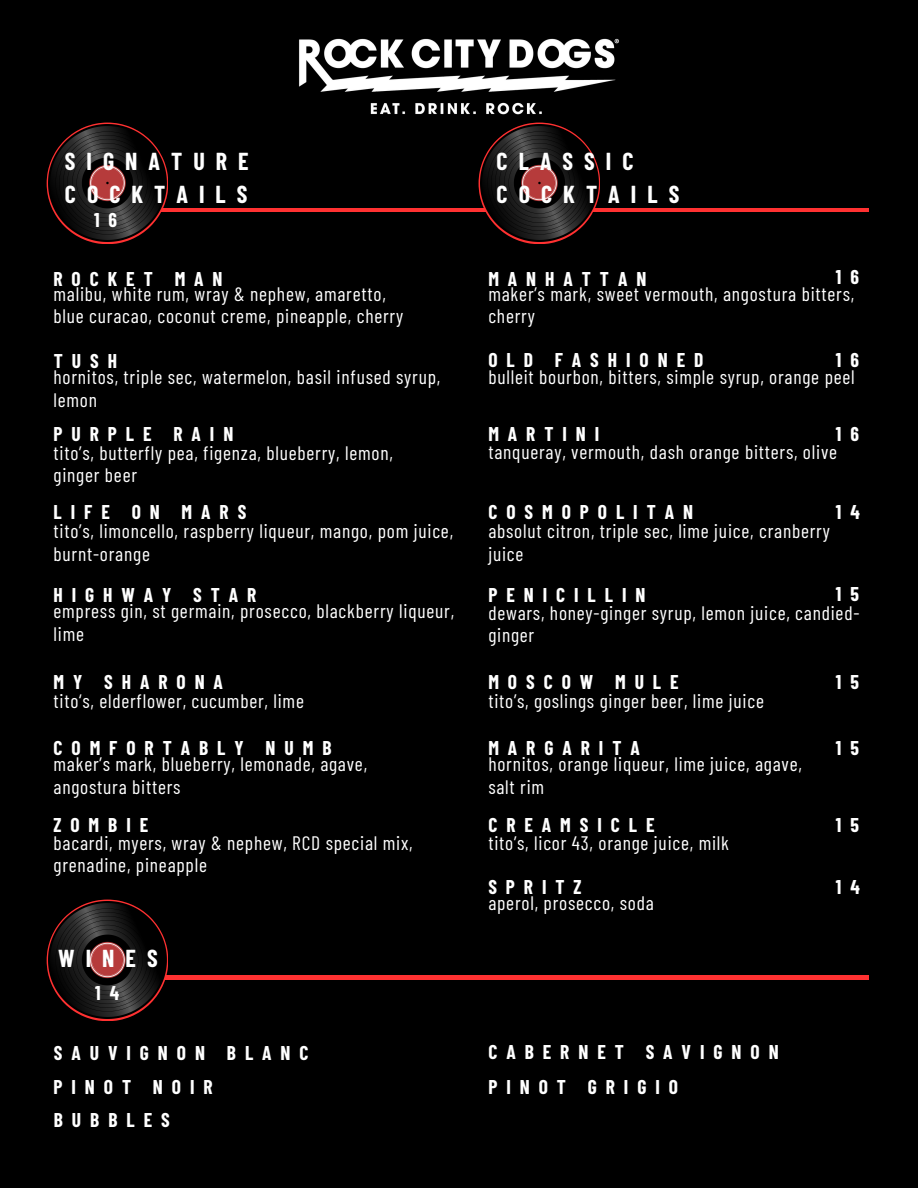
<style>
.page{position:relative;width:918px;height:1188px;background:#000}
.page>*{position:absolute;margin:0;border:0;box-sizing:border-box;transform-origin:0 0}
.t1{font:700 24px/32.7px "Barlow Condensed";letter-spacing:.46em;color:#fff}
.t2{font:19.5px/22.5px "Barlow Condensed";letter-spacing:.04em;color:#fff}
.t3{font:700 19.5px "Barlow Condensed";letter-spacing:.46em;color:#fff}
</style>
<div class="page">
<svg style="left:47px;top:900px;width:121px;height:121px"></svg>
<hr style="left:104px;top:976px;width:764px;height:3px;background:#ff3131">
<hr style="left:104px;top:208px;width:764px;height:4px;background:#ff3131">
<svg style="left:47px;top:123px;width:121px;height:121px"></svg>
<img style="left:49px;top:125px;width:118px;height:117px">
<svg style="left:479px;top:166px;width:121px;height:78px"></svg>
<img style="left:299px;top:38px;width:320px;height:87px">
<img style="left:481px;top:125px;width:118px;height:117px">
<img style="left:49px;top:902px;width:118px;height:117px">
<p class="t1" style="left:65px;top:144px;width:185px">SIGNATURE<br>COCKTAILS</p>
<p class="t1" style="left:497px;top:144px;width:184px">CLASSIC<br>COCKTAILS</p>
<h2 class="t3" style="left:94px;top:208px;width:25px">1 6</h2>
<p class="t3" style="left:54px;top:266px;width:171px">ROCKET MAN</p>
<p class="t2" style="left:54px;top:282px;width:334px">malibu, white rum, wray &amp; nephew, amaretto,</p>
<h1 class="t2" style="left:54px;top:304px;width:351px">blue curacao, coconut creme, pineapple, cherry</h1>
<h1 class="t3" style="left:54px;top:348px;width:65px">TUSH</h1>
<p class="t2" style="left:54px;top:365px;width:388px">hornitos, triple sec, watermelon, basil infused syrup,</p>
<p class="t2" style="left:54px;top:387px;width:45px">lemon</p>
<h2 class="t2" style="left:54px;top:441px;width:341px">tito’s, butterfly pea, figenza, blueberry, lemon,</h2>
<h2 class="t2" style="left:54px;top:463px;width:85px">ginger beer</h2>
<p class="t3" style="left:54px;top:499px;width:194px">LIFE ON MARS</p>
<p class="t2" style="left:54px;top:519px;width:401px">tito’s, limoncello, raspberry liqueur, mango, pom juice,</p>
<p class="t2" style="left:54px;top:542px;width:98px">burnt-orange</p>
<h2 class="t3" style="left:54px;top:421px;width:181px">PURPLE RAIN</h2>
<h2 class="t3" style="left:54px;top:582px;width:204px">HIGHWAY STAR</h2>
<p class="t2" style="left:54px;top:599px;width:402px">empress gin, st germain, prosecco, blackberry liqueur,</p>
<p class="t2" style="left:54px;top:622px;width:32px">lime</p>
<p class="t3" style="left:54px;top:670px;width:171px">MY SHARONA</p>
<h2 class="t2" style="left:54px;top:689px;width:252px">tito‘s, elderflower, cucumber, lime</h2>
<p class="t3" style="left:54px;top:736px;width:279px">COMFORTABLY NUMB</p>
<h2 class="t2" style="left:54px;top:752px;width:315px">maker’s mark, blueberry, lemonade, agave,</h2>
<p class="t2" style="left:54px;top:775px;width:128px">angostura bitters</p>
<p class="t3" style="left:54px;top:813px;width:96px">ZOMBIE</p>
<p class="t2" style="left:54px;top:830px;width:361px">bacardi, myers, wray &amp; nephew, RCD special mix,</p>
<p class="t2" style="left:54px;top:853px;width:155px">grenadine, pineapple</p>
<h2 class="t1" style="left:58px;top:941px;width:101px">WINES</h2>
<h2 class="t3" style="left:95px;top:981px;width:25px">1 4</h2>
<h2 class="t3" style="left:836px;top:264px;width:25px">1 6</h2>
<p class="t3" style="left:488px;top:266px;width:160px">MANHATTAN</p>
<h2 class="t2" style="left:488px;top:282px;width:367px">maker’s mark, sweet vermouth, angostura bitters,</h2>
<h2 class="t2" style="left:488px;top:304px;width:48px">cherry</h2>
<p class="t3" style="left:488px;top:347px;width:217px">OLD FASHIONED</p>
<p class="t2" style="left:488px;top:365px;width:368px">bulleit bourbon, bitters, simple syrup, orange peel</p>
<p class="t3" style="left:836px;top:347px;width:25px">1 6</p>
<h2 class="t3" style="left:488px;top:421px;width:112px">MARTINI</h2>
<p class="t3" style="left:836px;top:421px;width:25px">1 6</p>
<p class="t2" style="left:488px;top:440px;width:350px">tanqueray, vermouth, dash orange bitters, olive</p>
<p class="t3" style="left:488px;top:499px;width:206px">COSMOPOLITAN</p>
<p class="t2" style="left:488px;top:519px;width:343px">absolut citron, triple sec, lime juice, cranberry juice</p>
<p class="t3" style="left:836px;top:499px;width:25px">1 4</p>
<p class="t3" style="left:488px;top:582px;width:159px">PENICILLIN</p>
<p class="t3" style="left:836px;top:581px;width:25px">1 5</p>
<p class="t2" style="left:488px;top:601px;width:373px">dewars, honey-ginger syrup, lemon juice, candied-</p>
<h2 class="t2" style="left:488px;top:623px;width:47px">ginger</h2>
<h2 class="t3" style="left:488px;top:670px;width:192px">MOSCOW MULE</h2>
<h2 class="t2" style="left:488px;top:689px;width:277px">tito’s, goslings ginger beer, lime juice</h2>
<p class="t3" style="left:488px;top:736px;width:153px">MARGARITA</p>
<p class="t2" style="left:488px;top:752px;width:315px">hornitos, orange liqueur, lime juice, agave,</p>
<p class="t2" style="left:488px;top:775px;width:57px">salt rim</p>
<h2 class="t3" style="left:836px;top:670px;width:25px">1 5</h2>
<p class="t3" style="left:836px;top:736px;width:25px">1 5</p>
<p class="t3" style="left:488px;top:813px;width:168px">CREAMSICLE</p>
<p class="t2" style="left:488px;top:830px;width:242px">tito’s, licor 43, orange juice, milk</p>
<p class="t3" style="left:836px;top:813px;width:25px">1 5</p>
<p class="t3" style="left:488px;top:875px;width:95px">SPRITZ</p>
<p class="t2" style="left:488px;top:891px;width:167px">aperol, prosecco, soda</p>
<p class="t3" style="left:836px;top:875px;width:25px">1 4</p>
<h2 class="t3" style="left:54px;top:1041px;width:256px">SAUVIGNON BLANC</h2>
<h2 class="t3" style="left:488px;top:1039px;width:292px">CABERNET SAVIGNON</h2>
<p class="t3" style="left:54px;top:1074px;width:161px">PINOT NOIR</p>
<p class="t3" style="left:488px;top:1074px;width:191px">PINOT GRIGIO</p>
<p class="t3" style="left:54px;top:1108px;width:117px">BUBBLES</p>
</div>
